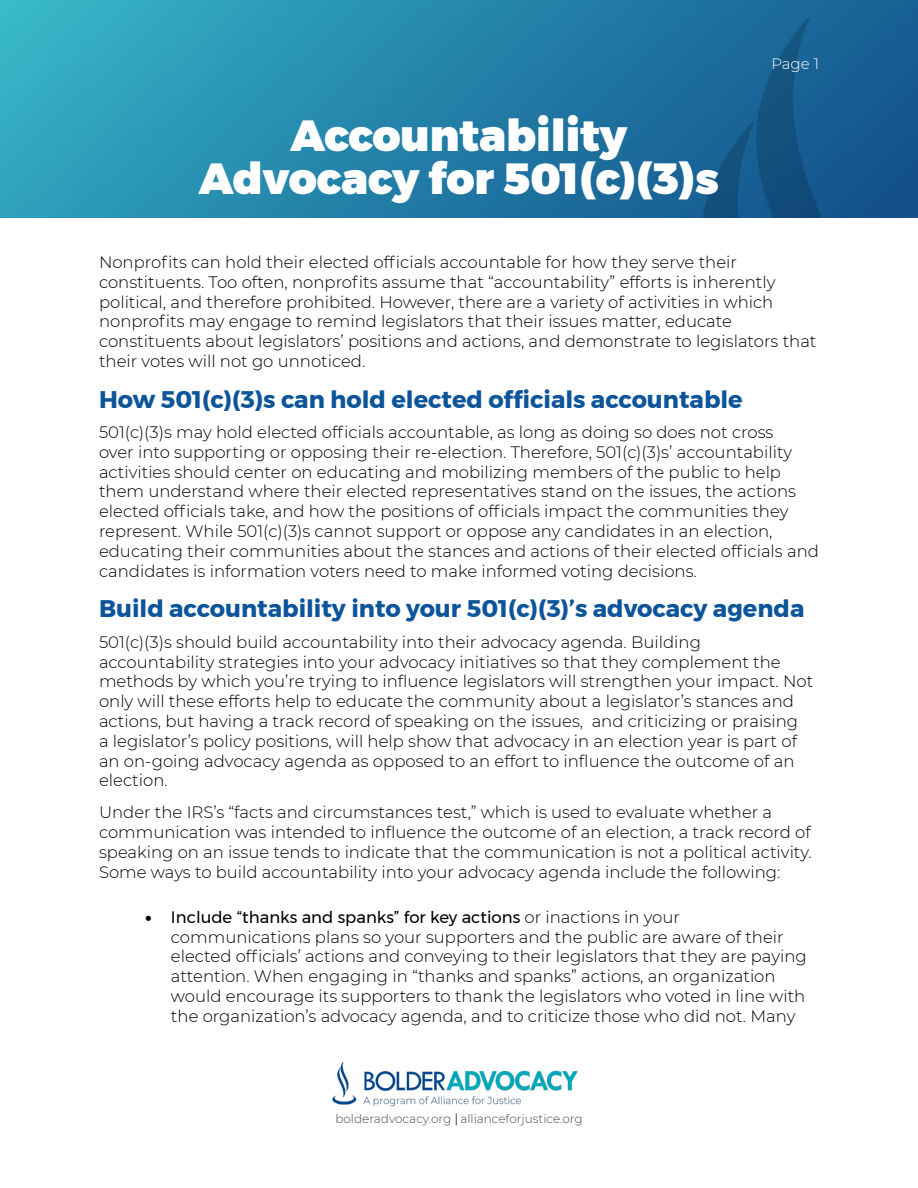
<style>
.page{position:relative;width:918px;height:1188px;background:#fff}
.page>*{position:absolute;margin:0;border:0;box-sizing:border-box;transform-origin:0 0}
.t1{font:900 43.5px/43.5px "Montserrat";color:#fff;text-align:center}
.t2{font:300 34.5px "Montserrat";color:#fff}
.t3{font:700 24px "Montserrat";color:#0d559b}
.t4{font:300 16.5px/19.8px "Montserrat";color:#000}
.t5{font:300 15px "Montserrat";color:#fff}
.t6{font:300 12px "Montserrat";color:#4a4a4b}
.s1{font-weight:900}
.s2{font-weight:400}
</style>
<div class="page">
<svg style="left:0;top:0;width:918px;height:217px;background:#227fa6"></svg>
<svg style="left:456px;top:1113px;width:1px;height:12px"></svg>
<img style="left:333px;top:1062px;width:245px;height:45px">
<h1 class="t1" style="left:199px;top:114px;width:522px">Accountability<br>Advocacy for 501(c)(3)s</h1>
<h1 class="t1" style="left:364px;top:114px;width:192px">Heading</h1>
<h2 class="t2" style="left:354px;top:159px;width:211px">Subheading</h2>
<p class="t5" style="left:771px;top:53px;width:49px">Page 1</p>
<p class="t4" style="left:99px;top:252px;width:719px">Nonprofits can hold their elected officials accountable for how they serve their constituents. Too often, nonprofits assume that “accountability” efforts is inherently political, and therefore prohibited. However, there are a variety of activities in which nonprofits may engage to remind legislators that their issues matter, educate constituents about legislators’ positions and actions, and demonstrate to legislators that their votes will not go unnoticed.</p>
<h3 class="t3" style="left:99px;top:380px;width:645px">How 501(c)(3)s can hold elected officials accountable</h3>
<p class="t4" style="left:99px;top:422px;width:721px">501(c)(3)s may hold elected officials accountable, as long as doing so does not cross<br>over into supporting or opposing their re-election. Therefore, 501(c)(3)s’ accountability activities should center on educating and mobilizing members of the public to help them understand where their elected representatives stand on the issues, the actions elected officials take, and how the positions of officials impact the communities they represent. While 501(c)(3)s cannot support or oppose any candidates in an election, educating their communities about the stances and actions of their elected officials and candidates is information voters need to make informed voting decisions.</p>
<h3 class="t3" style="left:99px;top:590px;width:707px">Build accountability into your 501(c)(3)’s advocacy agenda</h3>
<p class="t4" style="left:99px;top:631px;width:716px">501(c)(3)s should build accountability into their advocacy agenda. Building accountability strategies into your advocacy initiatives so that they complement the methods by which you’re trying to influence legislators will strengthen your impact. Not only will these efforts help to educate the community about a legislator’s stances and actions, but having a track record of speaking on the issues, and criticizing or praising<br>a legislator’s policy positions, will help show that advocacy in an election year is part of an on-going advocacy agenda as opposed to an effort to influence the outcome of an election.</p>
<p class="t4" style="left:99px;top:802px;width:714px">Under the IRS’s “facts and circumstances test,” which is used to evaluate whether a communication was intended to influence the outcome of an election, a track record of speaking on an issue tends to indicate that the communication is not a political activity.<br>Some ways to build accountability into your advocacy agenda include the following:</p>
<p class="t4" style="left:171px;top:907px;width:637px;text-indent:-25px"><span class="s1">∙</span> <span class="s2">Include “thanks and spanks” for key actions</span> or inactions in your communications plans so your supporters and the public are aware of their elected officials’ actions and conveying to their legislators that they are paying attention. When engaging in “thanks and spanks” actions, an organization would encourage its supporters to thank the legislators who voted in line with the organization’s advocacy agenda, and to criticize those who did not. Many</p>
<p class="t6" style="left:335px;top:1111px;width:249px">bolderadvocacy.org allianceforjustice.org</p>
</div>
